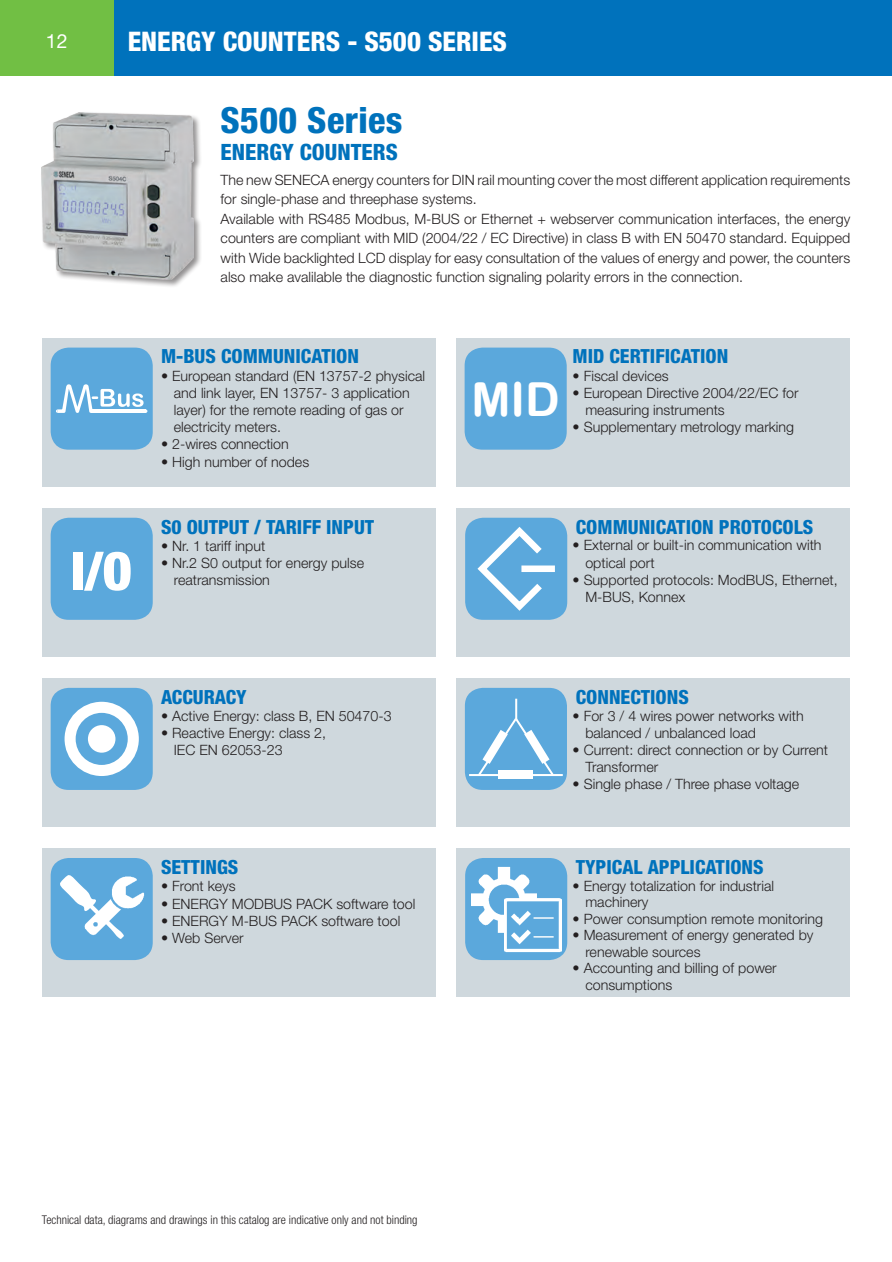
<style>
.page{position:relative;width:892px;height:1262px;background:#fff}
.page>*{position:absolute;margin:0;border:0;box-sizing:border-box;transform-origin:0 0}
.t1{font:900 condensed 52.5px "Helvetica Neue";color:#fff}
.t2{font:46.95px "Arial Rounded MT Bold";color:#fff}
.t3{font:800 condensed 36px "Helvetica Neue";color:#0072bc}
.t4{font:800 condensed 27px "Helvetica Neue";color:#fff}
.t5{font:800 condensed 22.5px "Helvetica Neue";color:#0072bc}
.t6{font:800 condensed 19.5px "Helvetica Neue";color:#0072bc}
.t7{font:19.5px "Helvetica Neue";color:#fff}
.t8{font:300 14.25px/17.1px "Helvetica Neue";color:#231f20}
.t9{font:300 condensed 12px "Helvetica Neue";color:#231f20}
</style>
<div class="page">
<div style="left:0;top:0;width:892px;height:76px;background:#0072bc"></div>
<div style="left:456px;top:338px;width:394px;height:149px;background:#cfd8dd"></div>
<div style="left:464px;top:347px;width:102px;height:103px;background:#5ba8dc;border-radius:18px"></div>
<div style="left:456px;top:848px;width:394px;height:149px;background:#cfd8dd"></div>
<div style="left:465px;top:858px;width:102px;height:102px;background:#5ba8dc;border-radius:18px"></div>
<img style="left:471px;top:866px;width:90px;height:87px">
<div style="left:42px;top:848px;width:393px;height:149px;background:#cfd8dd"></div>
<div style="left:51px;top:858px;width:102px;height:102px;background:#5ba8dc;border-radius:18px"></div>
<img style="left:124px;top:876px;width:21px;height:33px">
<div style="left:42px;top:338px;width:393px;height:149px;background:#cfd8dd"></div>
<div style="left:51px;top:347px;width:102px;height:103px;background:#5ba8dc;border-radius:18px"></div>
<svg style="left:56px;top:384px;width:91px;height:29px"></svg>
<div style="left:42px;top:678px;width:393px;height:149px;background:#cfd8dd"></div>
<div style="left:51px;top:688px;width:102px;height:102px;background:#5ba8dc;border-radius:18px"></div>
<svg style="left:65px;top:702px;width:74px;height:74px"></svg>
<div style="left:456px;top:508px;width:394px;height:149px;background:#cfd8dd"></div>
<div style="left:465px;top:518px;width:102px;height:102px;background:#5ba8dc;border-radius:18px"></div>
<svg style="left:477px;top:527px;width:65px;height:84px"></svg>
<div style="left:521px;top:565px;width:34px;height:7px;background:#fff"></div>
<div style="left:42px;top:508px;width:393px;height:149px;background:#cfd8dd"></div>
<div style="left:51px;top:518px;width:102px;height:102px;background:#5ba8dc;border-radius:18px"></div>
<div style="left:456px;top:678px;width:394px;height:149px;background:#cfd8dd"></div>
<div style="left:465px;top:688px;width:102px;height:102px;background:#5ba8dc;border-radius:18px"></div>
<hr style="left:469px;top:774px;width:94px;height:2px;background:#fff">
<hr style="left:515px;top:698px;width:2px;height:22px;background:#fff">
<div style="left:498px;top:770px;width:35px;height:9px;background:#fff"></div>
<svg style="left:478px;top:716px;width:76px;height:58px"></svg>
<div style="left:40px;top:111px;width:162px;height:177px;background:#231f20;opacity:.5"></div>
<img style="left:42px;top:113px;width:151px;height:166px">
<svg style="left:60px;top:875px;width:64px;height:64px"></svg>
<div style="left:0;top:0;width:114px;height:76px;background:#71bf44"></div>
<h3 class="t7" style="left:46px;top:30px;width:23px">12</h3>
<h3 class="t4" style="left:128px;top:25px;width:16px">ENERGY</h3>
<h3 class="t4" style="left:223px;top:25px;width:61px">COUNTERS</h3>
<h3 class="t4" style="left:347px;top:25px;width:146px">- S500 SERIES</h3>
<h3 class="t3" style="left:220px;top:98px;width:183px">S500 SERIES</h3>
<h3 class="t5" style="left:220px;top:138px;width:179px">ENERGY COUNTERS</h3>
<p class="t8" style="left:220px;top:170px;width:631px;line-height:19.5px">The new SENECA energy counters for DIN rail mounting cover the most different application requirements for single-phase and threephase systems.<br>Available with RS485 Modbus, M-BUS or Ethernet + webserver communication interfaces, the energy counters are compliant with MID (2004/22 / EC Directive) in class B with EN 50470 standard. Equipped with Wide backlighted LCD display for easy consultation of the values of energy and power, the counters also make avalilable the diagnostic function signaling polarity errors in the connection.</p>
<h3 class="t6" style="left:161px;top:344px;width:96px">M-BUS COMMU</h3>
<h3 class="t6" style="left:284px;top:344px;width:77px">NICATION</h3>
<p class="t8" style="left:174px;top:367px;width:253px;text-indent:-13px">• European standard (EN 13757-2 physical and link layer, EN 13757- 3 application layer) for the remote reading of gas or electricity meters.</p>
<p class="t8" style="left:161px;top:435px;width:129px">• 2-wires connection</p>
<p class="t8" style="left:161px;top:452px;width:150px">• High number of nodes</p>
<h2 class="t2" style="left:471px;top:371px;width:90px">MID</h2>
<h3 class="t6" style="left:572px;top:344px;width:145px">MID CERTIFICATION</h3>
<p class="t8" style="left:572px;top:367px;width:98px">• Fiscal devices</p>
<p class="t8" style="left:585px;top:384px;width:214px;text-indent:-13px">• European Directive 2004/22/EC for measuring instruments</p>
<p class="t8" style="left:572px;top:418px;width:223px">• Supplementary metrology marking</p>
<h1 class="t1" style="left:71px;top:539px;width:62px">I/O</h1>
<h3 class="t6" style="left:161px;top:514px;width:214px">S0 OUTPUT / TARIFF INPUT</h3>
<p class="t8" style="left:161px;top:537px;width:106px">• Nr. 1 tariff input</p>
<p class="t8" style="left:161px;top:554px;width:205px">• Nr.2 S0 output for energy pulse</p>
<p class="t8" style="left:174px;top:571px;width:98px">reatransmission</p>
<h3 class="t6" style="left:161px;top:684px;width:87px">ACCURACY</h3>
<p class="t8" style="left:161px;top:707px;width:232px">• Active Energy: class B, EN 50470-3</p>
<p class="t8" style="left:174px;top:724px;width:154px;text-indent:-13px">• Reactive Energy: class 2,<br>IEC EN 62053-23</p>
<h3 class="t6" style="left:161px;top:854px;width:11px">SETT</h3>
<h3 class="t6" style="left:200px;top:854px;width:17px">INGS</h3>
<p class="t8" style="left:161px;top:877px;width:76px">• Front keys</p>
<p class="t8" style="left:161px;top:894px;width:256px">• ENERGY MODBUS PACK software tool</p>
<p class="t8" style="left:161px;top:911px;width:241px">• ENERGY M-BUS PACK software tool</p>
<p class="t8" style="left:161px;top:928px;width:84px">• Web Server</p>
<p class="t9" style="left:42px;top:1212px;width:377px">Technical data, diagrams and drawings in this catalog are indicative only and not binding</p>
<h3 class="t6" style="left:576px;top:514px;width:166px">COMMUNICATION PROTO</h3>
<h3 class="t6" style="left:772px;top:514px;width:22px">COLS</h3>
<p class="t8" style="left:585px;top:536px;width:238px;text-indent:-13px">• External or built-in communication with optical port</p>
<p class="t8" style="left:585px;top:571px;width:254px;text-indent:-13px">• Supported protocols: ModBUS, Ethernet,<br>M-BUS, Konnex</p>
<h3 class="t6" style="left:576px;top:684px;width:23px">CONNE</h3>
<h3 class="t6" style="left:630px;top:684px;width:37px">CTIONS</h3>
<p class="t8" style="left:585px;top:706px;width:220px;text-indent:-13px">• For 3 / 4 wires power networks with balanced / unbalanced load</p>
<p class="t8" style="left:585px;top:741px;width:244px;text-indent:-13px">• Current: direct connection or by Current<br>Transformer</p>
<p class="t8" style="left:572px;top:775px;width:228px">• Single phase / Three phase voltage</p>
<h3 class="t6" style="left:576px;top:854px;width:189px">TYPICAL APP LICATIONS</h3>
<p class="t8" style="left:585px;top:877px;width:190px;line-height:16.5px;text-indent:-13px">• Energy totalization for industrial machinery</p>
<p class="t8" style="left:572px;top:909px;width:252px">• Power consumption remote monitoring</p>
<p class="t8" style="left:585px;top:926px;width:230px;line-height:16.5px;text-indent:-13px">• Measurement of energy generated by renewable sources</p>
<p class="t8" style="left:585px;top:959px;width:193px;line-height:16.5px;text-indent:-13px">• Accounting and billing of power consumptions</p>
</div>
